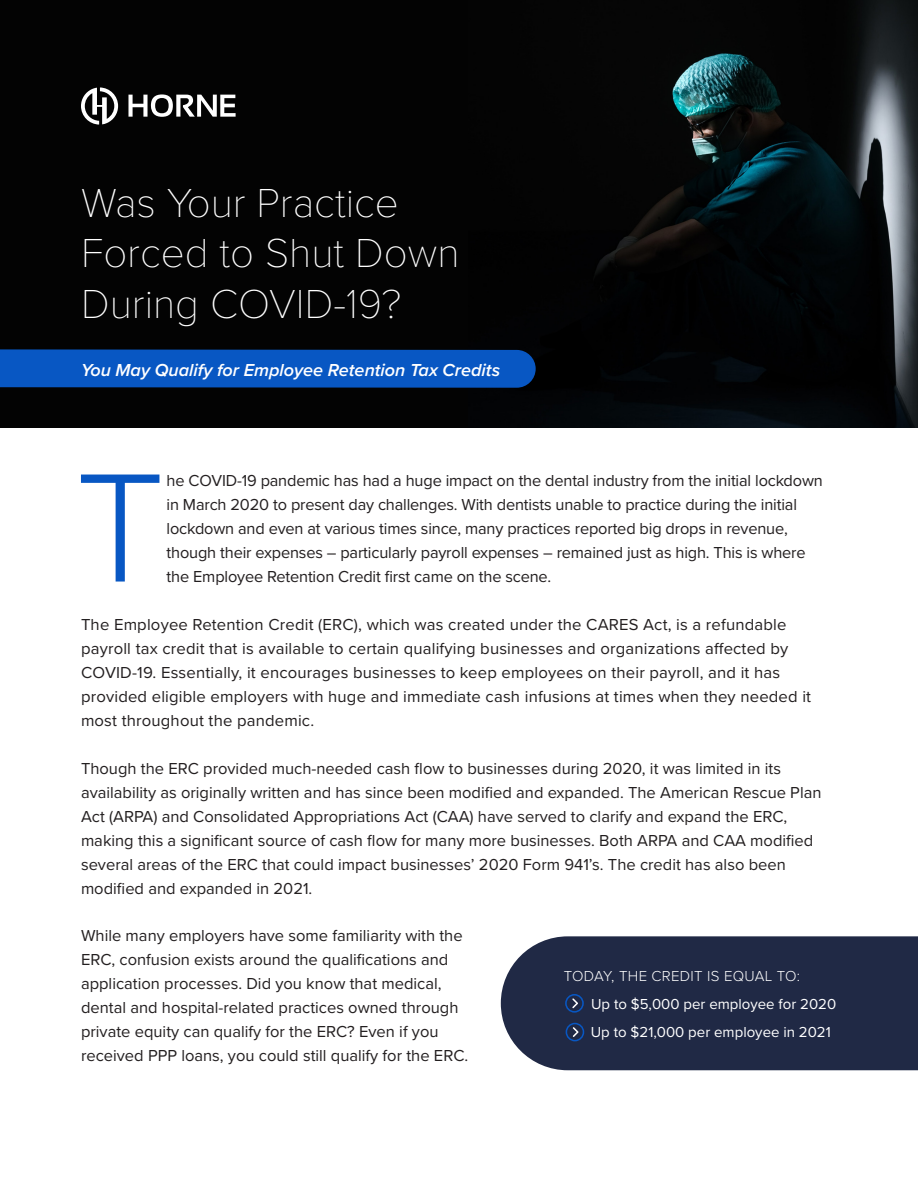
<style>
.page{position:relative;width:918px;height:1188px;background:#fff}
.page>*{position:absolute;margin:0;border:0;box-sizing:border-box;transform-origin:0 0}
.t1{font:300 160.5px "Proxima Nova";color:#0857c3}
.t2{font:100 42px/50.4px "Proxima Nova T";color:#fff}
.t3{font:italic 600 18px "Proxima Nova";color:#fff}
.t4{font:16.5px/24px "Proxima Nova";color:#231f20}
.t5{font:15px "Proxima Nova";color:#fff}
.t6{font:300 15px "Proxima Nova";letter-spacing:.02em;color:#fff}
</style>
<div class="page">
<div style="left:0;top:0;width:918px;height:428px;background:#030303"></div>
<img style="left:595px;top:0;width:323px;height:428px">
<div style="left:0;top:349px;width:536px;height:39px;background:#0857c3"></div>
<svg style="left:128px;top:94px;width:108px;height:23px"></svg>
<svg style="left:81px;top:87px;width:37px;height:38px"></svg>
<div style="left:501px;top:936px;width:417px;height:134px;background:#202945"></div>
<svg style="left:565px;top:994px;width:19px;height:19px"></svg>
<svg style="left:566px;top:1023px;width:18px;height:18px"></svg>
<p class="t2" style="left:81px;top:175px;width:380px">Was Your Practice<br>Forced to Shut Down<br>During COVID-19?</p>
<p class="t3" style="left:81px;top:356px;width:421px">You May Qualify for Employee Retention Tax Credits</p>
<p class="t1" style="left:75px;top:436px;width:91px">T</p>
<p class="t4" style="left:167px;top:467px;width:658px">he COVID-19 pandemic has had a huge impact on the dental industry from the initial lockdown in March 2020 to present day challenges. With dentists unable to practice during the initial lockdown and even at various times since, many practices reported big drops in revenue, though their expenses – particularly payroll expenses – remained just as high. This is where the Employee Retention Credit first came on the scene.</p>
<p class="t4" style="left:81px;top:611px;width:732px">The Employee Retention Credit (ERC), which was created under the CARES Act, is a refundable payroll tax credit that is available to certain qualifying businesses and organizations affected by COVID-19. Essentially, it encourages businesses to keep employees on their payroll, and it has provided eligible employers with huge and immediate cash infusions at times when they needed it most throughout the pandemic.</p>
<p class="t4" style="left:81px;top:755px;width:742px">Though the ERC provided much-needed cash flow to businesses during 2020, it was limited in its availability as originally written and has since been modified and expanded. The American Rescue Plan Act (ARPA) and Consolidated Appropriations Act (CAA) have served to clarify and expand the ERC, making this a significant source of cash flow for many more businesses. Both ARPA and CAA modified several areas of the ERC that could impact businesses’ 2020 Form 941’s. The credit has also been modified and expanded in 2021.</p>
<p class="t4" style="left:81px;top:923px;width:389px">While many employers have some familiarity with the ERC, confusion exists around the qualifications and application processes. Did you know that medical, dental and hospital-related practices owned through private equity can qualify for the ERC? Even if you received PPP loans, you could still qualify for the ERC.</p>
<p class="t6" style="left:564px;top:968px;width:238px">TODAY, THE CREDIT IS EQUAL TO:</p>
<p class="t5" style="left:591px;top:993px;width:247px">Up to $5,000 per employee for 2020</p>
<p class="t5" style="left:591px;top:1021px;width:242px">Up to $21,000 per employee in 2021</p>
</div>
